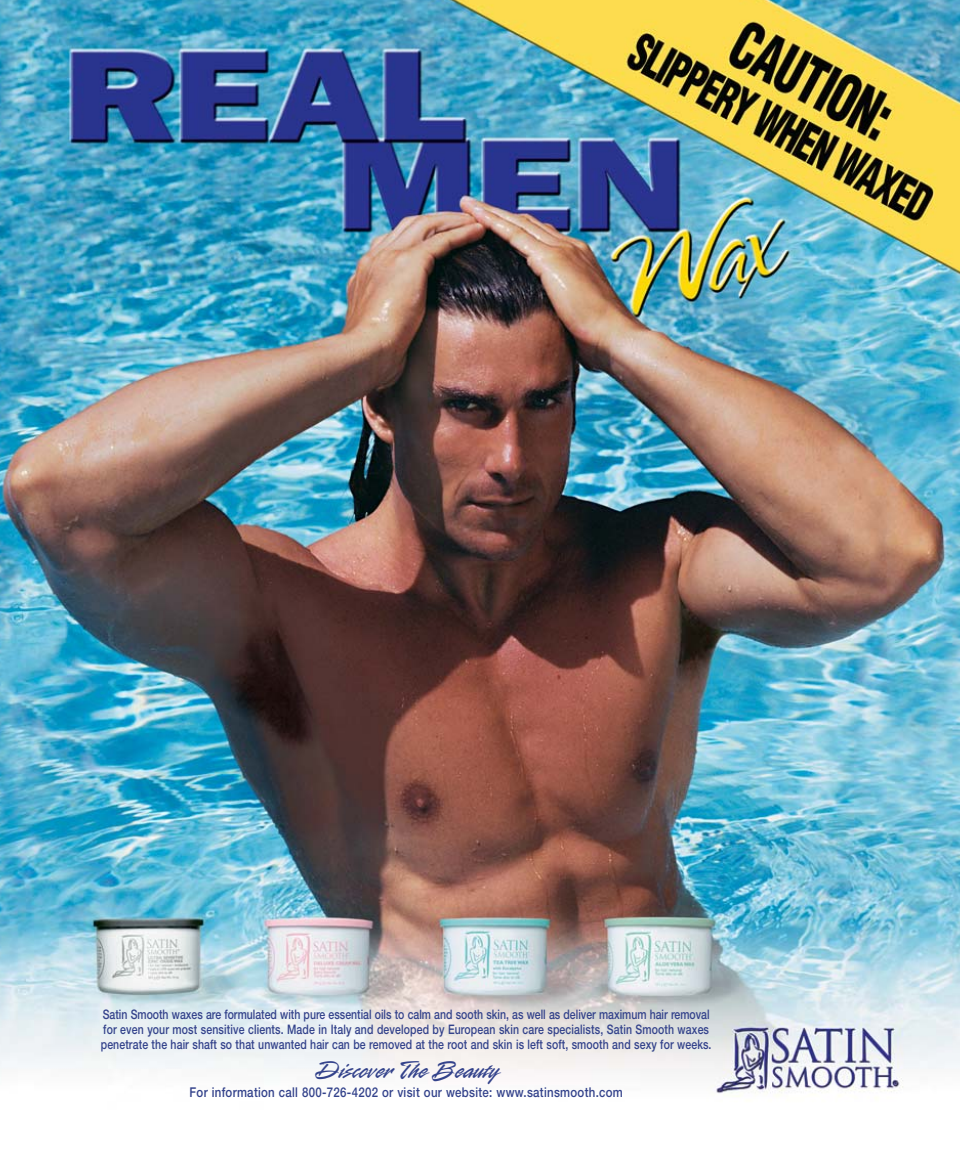
<style>
.page{position:relative;width:960px;height:1161px;background:#fff}
.page>*{position:absolute;margin:0;border:0;box-sizing:border-box;transform-origin:0 0}
.t1{font:27px "Rapier Plain";color:#33428b}
.t2{font:500 13.5px "Helvetica Neue LT Std";letter-spacing:.025em;color:#33428b;scale:.85 1}
.t3{font:500 13.2px/15px "Helvetica Neue LT Std";letter-spacing:.01em;color:#33428b;scale:.8 1}
</style>
<div class="page">
<img style="left:0;top:0;width:960px;height:1097px">
<p class="t3" style="left:101px;top:1008px;width:765px">Satin Smooth waxes are formulated with pure essential oils to calm and sooth skin, as well as deliver maximum hair removal for even your most sensitive clients. Made in Italy and developed by European skin care specialists, Satin Smooth waxes penetrate the hair shaft so that unwanted hair can be removed at the root and skin is left soft, smooth and sexy for weeks.</p>
<h1 class="t1" style="left:313px;top:1052px;width:187px">Discover The Beauty</h1>
<p class="t2" style="left:189px;top:1087px;width:511px">For information call 800-726-4202 or visit our website: www.satinsmooth.com</p>
</div>
